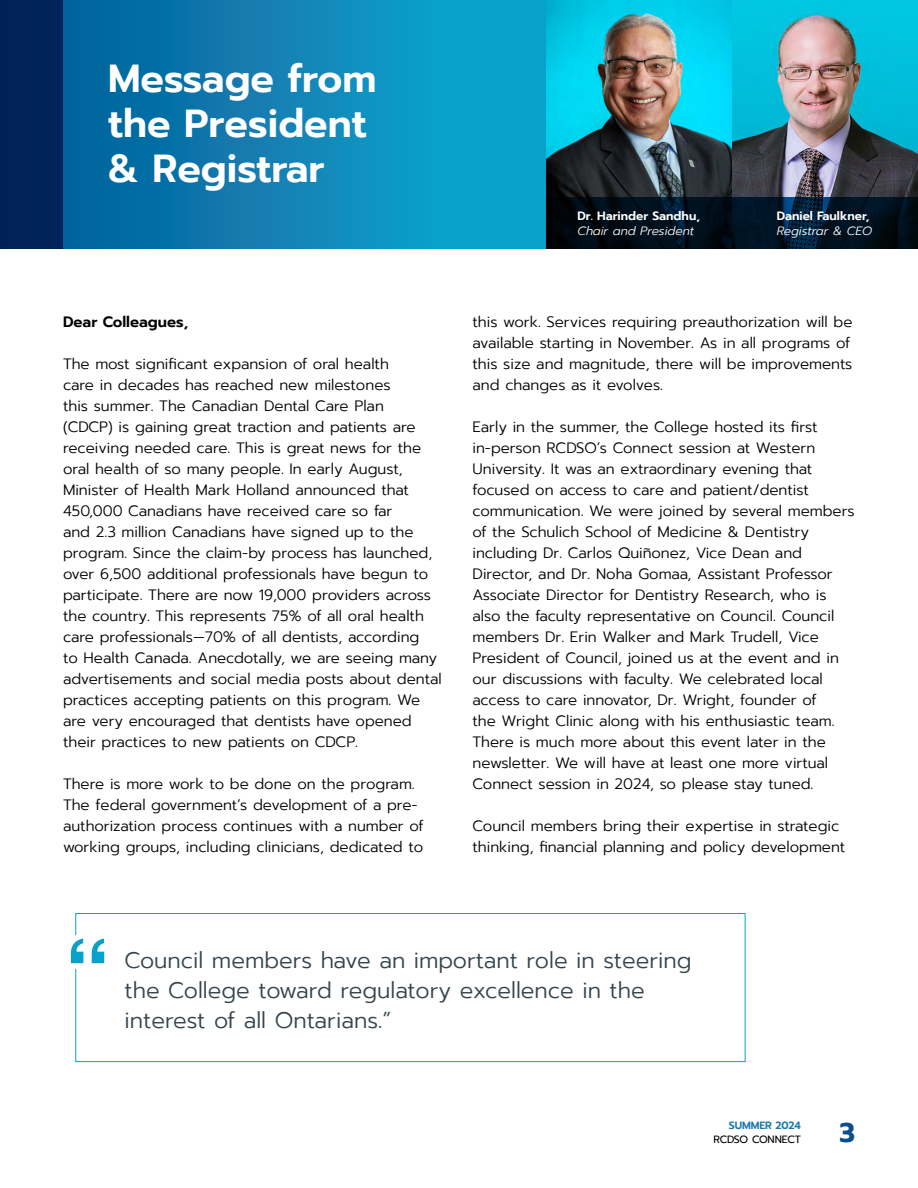
<style>
.page{position:relative;width:918px;height:1188px;background:#fff}
.page>*{position:absolute;margin:0;border:0;box-sizing:border-box;transform-origin:0 0}
.t1{font:700 90px "Helvetica";color:#08a1ca}
.t2{font:600 39px/45px "Prompt";color:#fff}
.t3{font:700 27px "Prompt";color:#0b4e8c}
.t4{font:300 22.5px/30px "Prompt";color:#36454d}
.t5{font:300 15px/21px "Prompt";color:#000}
.t6{font:600 15px "Prompt";color:#000}
.t7{font:600 12px/14.4px "Prompt";color:#fff}
.t8{font:10.5px "Prompt";letter-spacing:-.015em;color:#000}
.t9{font:600 10.5px "Prompt";letter-spacing:-.01em;color:#1879ae}
.s1{font-weight:300;font-style:italic}
</style>
<div class="page">
<svg style="left:62px;top:0;width:485px;height:249px;background:#0a85b5"></svg>
<div style="left:0;top:0;width:62px;height:249px;background:#002358"></div>
<img style="left:547px;top:0;width:371px;height:198px">
<svg style="left:547px;top:198px;width:185px;height:51px;background:#000c16"></svg>
<svg style="left:732px;top:198px;width:186px;height:51px;background:#001627"></svg>
<svg style="left:75px;top:913px;width:671px;height:149px"></svg>
<div style="left:65px;top:935px;width:27px;height:34px;background:#fff"></div>
<p class="t2" style="left:108px;top:56px;width:270px">Message from the President &amp; Registrar</p>
<p class="t6" style="left:63px;top:311px;width:127px">Dear Colleagues,</p>
<p class="t5" style="left:63px;top:353px;width:380px">The most significant expansion of oral health<br>care in decades has reached new milestones<br>this summer. The Canadian Dental Care Plan<br>(CDCP) is gaining great traction and patients are receiving needed care. This is great news for the oral health of so many people. In early August, Minister of Health Mark Holland announced that 450,000 Canadians have received care so far<br>and 2.3 million Canadians have signed up to the program. Since the claim-by process has launched, over 6,500 additional professionals have begun to participate. There are now 19,000 providers across the country. This represents 75% of all oral health care professionals—70% of all dentists, according<br>to Health Canada. Anecdotally, we are seeing many advertisements and social media posts about dental practices accepting patients on this program. We are very encouraged that dentists have opened their practices to new patients on CDCP.</p>
<p class="t5" style="left:63px;top:773px;width:362px">There is more work to be done on the program.<br>The federal government’s development of a pre&shy;authorization process continues with a number of working groups, including clinicians, dedicated to</p>
<p class="t7" style="left:577px;top:209px;width:124px">Dr. Harinder Sandhu,<br><span class="s1">Chair and President</span></p>
<p class="t7" style="left:777px;top:209px;width:97px">Daniel Faulkner,<br><span class="s1">Registrar &amp; CEO</span></p>
<p class="t5" style="left:472px;top:311px;width:381px">this work. Services requiring preauthorization will be available starting in November. As in all programs of this size and magnitude, there will be improvements and changes as it evolves.</p>
<p class="t5" style="left:472px;top:416px;width:384px">Early in the summer, the College hosted its first in-person RCDSO’s Connect session at Western University. It was an extraordinary evening that focused on access to care and patient/dentist communication. We were joined by several members of the Schulich School of Medicine &amp; Dentistry including Dr. Carlos Quiñonez, Vice Dean and Director, and Dr. Noha Gomaa, Assistant Professor Associate Director for Dentistry Research, who is also the faculty representative on Council. Council members Dr. Erin Walker and Mark Trudell, Vice President of Council, joined us at the event and in our discussions with faculty. We celebrated local access to care innovator, Dr. Wright, founder of<br>the Wright Clinic along with his enthusiastic team.<br>There is much more about this event later in the newsletter. We will have at least one more virtual Connect session in 2024, so please stay tuned.</p>
<p class="t5" style="left:472px;top:815px;width:374px">Council members bring their expertise in strategic thinking, financial planning and policy development</p>
<h1 class="t1" style="left:65px;top:917px;width:46px">“</h1>
<p class="t4" style="left:125px;top:945px;width:569px">Council members have an important role in steering the College toward regulatory excellence in the interest of all Ontarians.”</p>
<p class="t9" style="left:729px;top:1118px;width:74px">SUMMER 2024</p>
<p class="t8" style="left:713px;top:1132px;width:89px">RCDSO CONNECT</p>
<h3 class="t3" style="left:840px;top:1112px;width:17px">3</h3>
</div>
